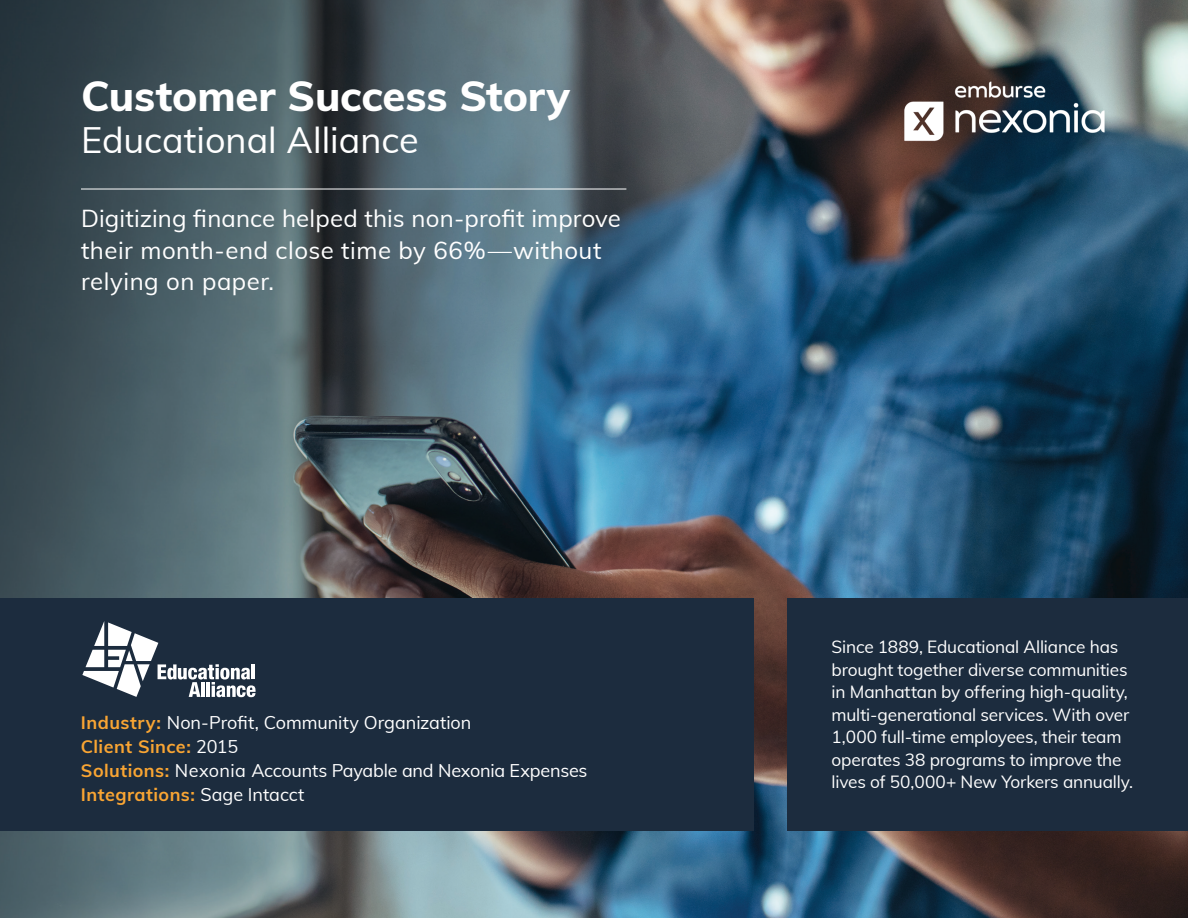
<style>
.page{position:relative;width:1188px;height:918px;background:#fff}
.page>*{position:absolute;margin:0;border:0;box-sizing:border-box;transform-origin:0 0}
.t1{font:800 42px "Muli";letter-spacing:-.005em;color:#fff}
.t2{font:36px "Muli";color:#fff}
.t3{font:24px/31.5px "Muli";letter-spacing:.015em;color:#fff}
.t4{font:18px/24px "Muli";letter-spacing:-.005em;color:#fff}
.t5{font:17.25px/22.5px "Muli";letter-spacing:-.01em;color:#fff}
.s1{font-weight:700;color:#f9a533}
</style>
<div class="page">
<img style="left:0;top:0;width:1188px;height:918px">
<div style="left:0;top:598px;width:754px;height:233px;background:#1c2c3e"></div>
<div style="left:788px;top:598px;width:400px;height:233px;background:#1c2c3e"></div>
<svg style="left:82px;top:621px;width:174px;height:76px"></svg>
<hr style="left:81px;top:189px;width:545px;height:1px;background:#fff">
<img style="left:903px;top:81px;width:204px;height:71px">
<h1 class="t1" style="left:81px;top:65px;width:490px">Customer Success Story</h1>
<h2 class="t2" style="left:81px;top:114px;width:339px">Educational Alliance</h2>
<h3 class="t3" style="left:81px;top:202px;width:541px">Digitizing finance helped this non-profit improve their month-end close time by 66%—without relying on paper.</h3>
<p class="t4" style="left:81px;top:710px;width:508px"><span class="s1">Industry:</span> Non-Profit, Community Organization<br><span class="s1">Client Since:</span> 2015<br><span class="s1">Solutions:</span> Nexonia Accounts Payable and Nexonia Expenses <span class="s1">Integrations:</span> Sage Intacct</p>
<p class="t5" style="left:832px;top:635px;width:303px">Since 1889, Educational Alliance has brought together diverse communities in Manhattan by offering high-quality, multi-generational services. With over 1,000 full-time employees, their team operates 38 programs to improve the lives of 50,000+ New Yorkers annually.</p>
</div>
